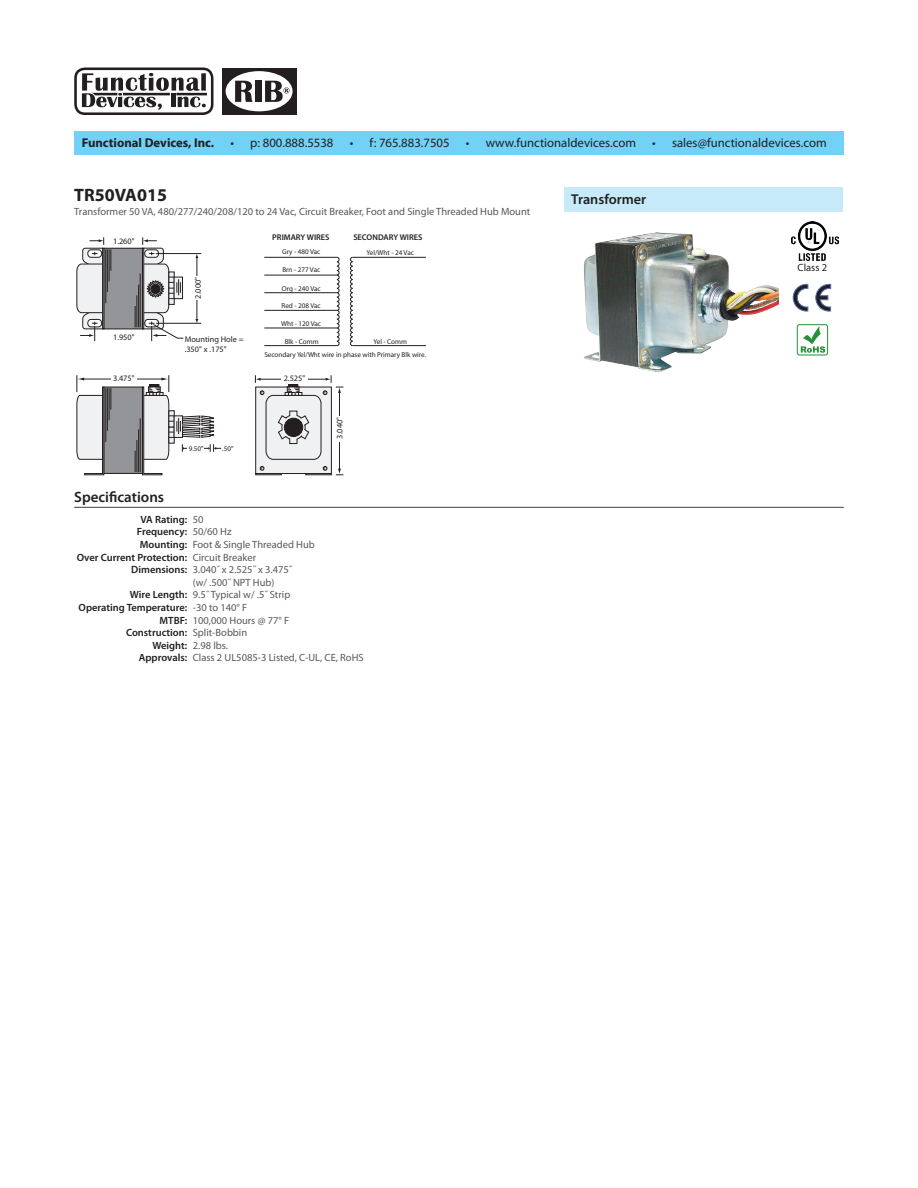
<style>
.page{position:relative;width:918px;height:1188px;background:#fff}
.page>*{position:absolute;margin:0;border:0;box-sizing:border-box;transform-origin:0 0}
.t1{font:700 18px "Myriad Pro";color:#231f20}
.t2{font:600 15px "Myriad Pro";color:#231f20}
.t3{font:600 14.25px "Myriad Pro";color:#231f20}
.t4{font:12.75px "Myriad Pro";color:#231f20}
.t5{font:700 12.75px "Myriad Pro";color:#231f20}
.t6{font:10.5px "Myriad Pro";color:#57585a}
.t7{font:600 10.5px "Myriad Pro";color:#231f20}
.t8{font:10.5px "Myriad Pro";color:#231f20}
.t9{font:8.25px/9.9px "Myriad Pro";color:#231f20}
.t10{font:600 8.25px "Myriad Pro";color:#231f20}
.t11{font:7.05px/12.8px "Myriad Pro";color:#231f20}
</style>
<div class="page">
<div style="left:256px;top:387px;width:75px;height:87px;background:#f0f1f2"></div>
<div style="left:104px;top:248px;width:38px;height:81px;background:#939598"></div>
<div style="left:103px;top:248px;width:40px;height:81px;border:1px solid #231f20"></div>
<div style="left:104px;top:387px;width:38px;height:86px;background:#939598"></div>
<div style="left:104px;top:387px;width:39px;height:87px;border:1px solid #231f20"></div>
<hr style="left:197px;top:257px;width:1px;height:63px;background:#231f20">
<hr style="left:156px;top:253px;width:45px;height:1px;background:#231f20">
<hr style="left:156px;top:323px;width:45px;height:1px;background:#231f20">
<hr style="left:339px;top:392px;width:1px;height:78px;background:#231f20">
<svg style="left:76px;top:237px;width:38px;height:104px"></svg>
<svg style="left:132px;top:237px;width:52px;height:104px"></svg>
<div style="left:192px;top:276px;width:11px;height:24px;background:#fff"></div>
<svg style="left:256px;top:466px;width:9px;height:7px"></svg>
<div style="left:255px;top:473px;width:27px;height:2px;border:1px solid #231f20"></div>
<svg style="left:322px;top:466px;width:21px;height:9px"></svg>
<div style="left:305px;top:473px;width:27px;height:2px;border:1px solid #231f20"></div>
<svg style="left:76px;top:375px;width:38px;height:100px"></svg>
<div style="left:102px;top:248px;width:2px;height:81px;border:1px solid #231f20"></div>
<div style="left:142px;top:248px;width:2px;height:81px;border:1px solid #231f20"></div>
<hr style="left:264px;top:257px;width:73px;height:1px;background:#231f20">
<hr style="left:353px;top:257px;width:73px;height:1px;background:#231f20">
<hr style="left:353px;top:345px;width:73px;height:1px;background:#231f20">
<hr style="left:264px;top:275px;width:73px;height:1px;background:#231f20">
<hr style="left:264px;top:292px;width:73px;height:1px;background:#231f20">
<hr style="left:264px;top:310px;width:73px;height:1px;background:#231f20">
<hr style="left:264px;top:328px;width:73px;height:1px;background:#231f20">
<svg style="left:255px;top:375px;width:88px;height:85px"></svg>
<hr style="left:264px;top:345px;width:73px;height:1px;background:#231f20">
<svg style="left:336px;top:256px;width:4px;height:90px"></svg>
<svg style="left:350px;top:256px;width:4px;height:90px"></svg>
<svg style="left:132px;top:375px;width:89px;height:100px"></svg>
<div style="left:222px;top:68px;width:74px;height:47px;background:#231f20"></div>
<div style="left:226px;top:71px;width:67px;height:40px;background:#fff;border-radius:50%"></div>
<svg style="left:235px;top:81px;width:18px;height:21px"></svg>
<div style="left:255px;top:81px;width:6px;height:21px;background:#231f20"></div>
<svg style="left:265px;top:81px;width:24px;height:21px"></svg>
<svg style="left:74px;top:68px;width:140px;height:47px"></svg>
<div style="left:74px;top:131px;width:770px;height:23px;background:#72d1f6"></div>
<div style="left:565px;top:188px;width:278px;height:24px;background:#c6eafa"></div>
<hr style="left:74px;top:507px;width:770px;height:1px;background:#3e3e3f">
<img style="left:791px;top:222px;width:48px;height:38px">
<svg style="left:816px;top:284px;width:15px;height:27px"></svg>
<svg style="left:793px;top:284px;width:15px;height:27px"></svg>
<svg style="left:801px;top:326px;width:24px;height:27px"></svg>
<div style="left:797px;top:324px;width:31px;height:31px;border:1px solid #269039;border-radius:2px"></div>
<img style="left:584px;top:232px;width:195px;height:141px">
<p class="t5" style="left:82px;top:134px;width:134px">Functional Devices, Inc.</p>
<p class="t4" style="left:230px;top:135px;width:105px">• p: 800.888.5538</p>
<p class="t4" style="left:350px;top:135px;width:101px">• f: 765.883.7505</p>
<p class="t4" style="left:466px;top:135px;width:172px">• www.functionaldevices.com</p>
<p class="t4" style="left:652px;top:135px;width:176px">• sales@functionaldevices.com</p>
<p class="t1" style="left:74px;top:183px;width:94px">TR50VA015</p>
<p class="t6" style="left:74px;top:205px;width:458px">Transformer 50 VA, 480/277/240/208/120 to 24 Vac, Circuit Breaker, Foot and Single Threaded Hub Mount</p>
<p class="t9" style="left:113px;top:236px;width:23px">1.260"</p>
<p class="t9" style="left:113px;top:333px;width:23px">1.950"</p>
<p class="t9" style="left:193px;top:299px;width:23px;rotate:-90deg">2.000"</p>
<p class="t9" style="left:185px;top:334px;width:60px">Mounting Hole = .350" x .175"</p>
<p class="t10" style="left:272px;top:232px;width:59px">PRIMARY WIRES</p>
<p class="t10" style="left:353px;top:232px;width:71px">SECONDARY WIRES</p>
<p class="t11" style="left:282px;top:245px;width:40px">Gry - 480 Vac</p>
<p class="t11" style="left:282px;top:263px;width:39px">Brn - 277 Vac</p>
<p class="t11" style="left:282px;top:282px;width:40px">Org - 240 Vac</p>
<p class="t11" style="left:282px;top:299px;width:41px">Red - 208 Vac</p>
<p class="t11" style="left:281px;top:317px;width:42px">Wht - 120 Vac</p>
<p class="t11" style="left:285px;top:335px;width:35px">Blk - Comm</p>
<p class="t11" style="left:367px;top:247px;width:49px">Yel/Wht - 24 Vac</p>
<p class="t11" style="left:264px;top:335px;width:163px;text-indent:109px">Yel - Comm<br>Secondary Yel/Wht wire in phase with Primary Blk wire.</p>
<p class="t9" style="left:113px;top:373px;width:23px">3.475"</p>
<p class="t9" style="left:284px;top:373px;width:23px">2.525"</p>
<p class="t9" style="left:334px;top:439px;width:23px;rotate:-90deg">3.040"</p>
<p class="t11" style="left:189px;top:442px;width:16px">9.50"</p>
<p class="t11" style="left:222px;top:442px;width:13px">.50"</p>
<p class="t2" style="left:74px;top:487px;width:91px">Specifications</p>
<p class="t7" style="left:141px;top:513px;width:48px">VA Rating:</p>
<p class="t7" style="left:137px;top:525px;width:52px">Frequency:</p>
<p class="t7" style="left:140px;top:538px;width:49px">Mounting:</p>
<p class="t7" style="left:77px;top:550px;width:112px">Over Current Protection:</p>
<p class="t7" style="left:131px;top:563px;width:58px">Dimensions:</p>
<p class="t7" style="left:130px;top:588px;width:59px">Wire Length:</p>
<p class="t7" style="left:79px;top:601px;width:110px">Operating Temperature:</p>
<p class="t7" style="left:160px;top:613px;width:29px">MTBF:</p>
<p class="t7" style="left:126px;top:626px;width:63px">Construction:</p>
<p class="t7" style="left:152px;top:639px;width:36px">Weight:</p>
<p class="t7" style="left:139px;top:651px;width:50px">Approvals:</p>
<p class="t6" style="left:193px;top:513px;width:12px">50</p>
<p class="t6" style="left:193px;top:525px;width:40px">50/60 Hz</p>
<p class="t6" style="left:193px;top:538px;width:124px">Foot &amp; Single Threaded Hub</p>
<p class="t6" style="left:193px;top:551px;width:65px">Circuit Breaker</p>
<p class="t6" style="left:193px;top:563px;width:101px">3.040˝ x 2.525˝ x 3.475˝</p>
<p class="t6" style="left:193px;top:576px;width:83px">(w/ .500˝ NPT Hub)</p>
<p class="t6" style="left:193px;top:588px;width:99px">9.5˝ Typical w/ .5˝ Strip</p>
<p class="t6" style="left:193px;top:601px;width:56px">-30 to 140° F</p>
<p class="t6" style="left:193px;top:614px;width:98px">100,000 Hours @ 77° F</p>
<p class="t6" style="left:193px;top:626px;width:56px">Split-Bobbin</p>
<p class="t6" style="left:193px;top:639px;width:37px">2.98 lbs.</p>
<p class="t6" style="left:193px;top:651px;width:172px">Class 2 UL5085-3 Listed, C-UL, CE, RoHS</p>
<p class="t3" style="left:571px;top:190px;width:77px">Transformer</p>
<p class="t8" style="left:798px;top:261px;width:31px">Class 2</p>
</div>
